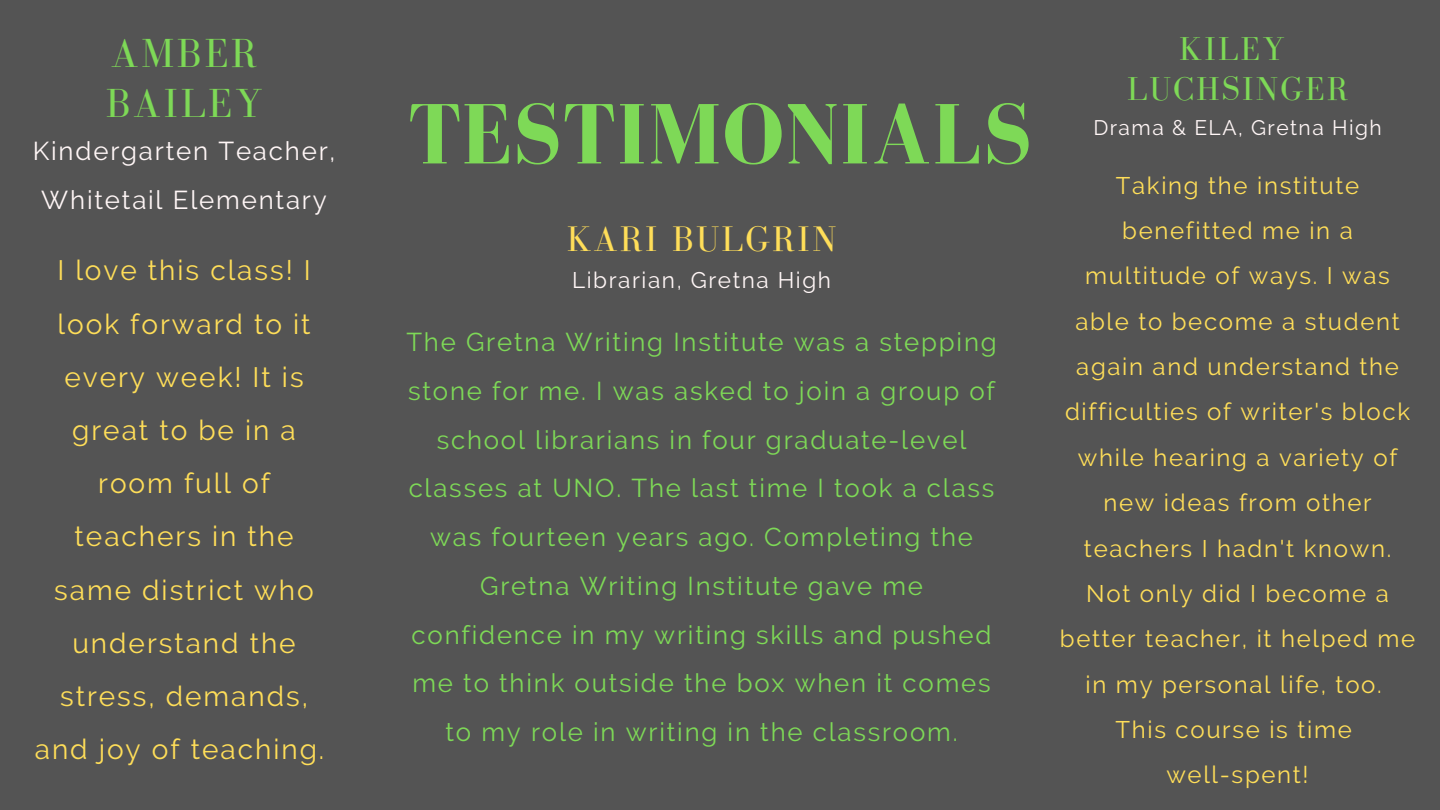
<style>
.page{position:relative;width:1440px;height:810px;background:#545454}
.page>*{position:absolute;margin:0;border:0;box-sizing:border-box;transform-origin:0 0}
.t1{font:700 88px "Bodoni FLF";letter-spacing:.01em;color:#7ed957}
.t2{font:41.8px/49.3px "Bodoni FLF";letter-spacing:.06em;color:#7ed957}
.t3{font:36.5px "Bodoni FLF";letter-spacing:.06em;color:#ffde59}
.t4{font:34px/40.1px "Bodoni FLF";letter-spacing:.06em;color:#7ed957;text-align:center}
.t5{font:28px/53.2px "Raleway";letter-spacing:.07em;color:#ffde59;text-align:center}
.t6{font:25.8px/48.7px "Raleway";letter-spacing:.07em;color:#7ed957;text-align:center}
.t7{font:25.8px/49.3px "Raleway";letter-spacing:.07em;color:#fff6f6;text-align:center}
.t8{font:24px/45.4px "Raleway";letter-spacing:.07em;color:#ffde59;text-align:center}
.t9{font:22.6px "Raleway";letter-spacing:.07em;color:#fff6f6}
.t10{font:21px "Raleway";letter-spacing:.07em;color:#fff6f6}
</style>
<div class="page">
<h2 class="t2" style="left:106px;top:29px;width:158px">AMBER<br>BAILEY</h2>
<p class="t7" style="left:33px;top:126px;width:304px">Kindergarten Teacher,<br>Whitetail Elementary</p>
<p class="t5" style="left:35px;top:244px;width:291px">I love this class! I look forward to it every week! It is great to be in a room full of teachers in the same district who understand the stress, demands, and joy of teaching.</p>
<h1 class="t1" style="left:408px;top:87px;width:625px">TESTIMONIALS</h1>
<h3 class="t3" style="left:567px;top:219px;width:271px">KARI BULGRIN</h3>
<p class="t9" style="left:572px;top:267px;width:261px">Librarian, Gretna High</p>
<p class="t6" style="left:406px;top:318px;width:592px">The Gretna Writing Institute was a stepping stone for me. I was asked to join a group of school librarians in four graduate-level classes at UNO. The last time I took a class was fourteen years ago. Completing the Gretna Writing Institute gave me confidence in my writing skills and pushed me to think outside the box when it comes to my role in writing in the classroom.</p>
<h3 class="t4" style="left:1127px;top:28px;width:222px">KILEY<br>LUCHSINGER</h3>
<p class="t10" style="left:1093px;top:115px;width:290px">Drama &amp; ELA, Gretna High</p>
<p class="t8" style="left:1060px;top:163px;width:357px">Taking the institute benefitted me in a multitude of ways. I was able to become a student again and understand the difficulties of writer's block while hearing a variety of new ideas from other teachers I hadn't known.<br>Not only did I become a better teacher, it helped me in my personal life, too.<br>This course is time well-spent!</p>
</div>
